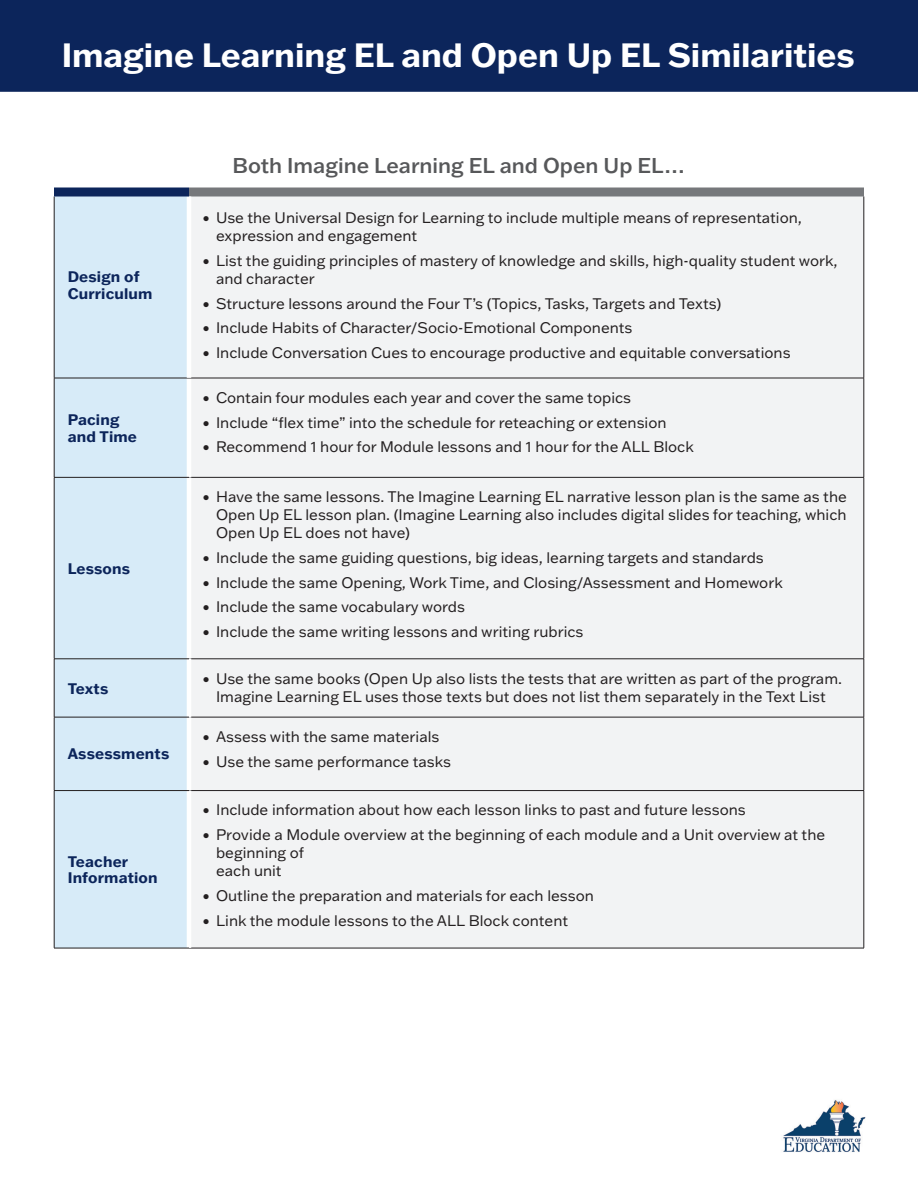
<style>
.page{position:relative;width:918px;height:1188px;background:#fff}
.page>*{position:absolute;margin:0;border:0;box-sizing:border-box;transform-origin:0 0}
.t1{font:700 33px "Franklin Gothic ATF";color:#fff}
.t2{font:500 21px "Franklin Gothic ATF";color:#57585a}
.t3{font:15px/18px "Franklin Gothic ATF";color:#231f20}
.t4{font:700 15px/16.5px "Franklin Gothic ATF";letter-spacing:.01em;color:#0c255b}
</style>
<div class="page">
<div style="left:0;top:0;width:918px;height:92px;background:#0c255b"></div>
<img style="left:783px;top:1100px;width:83px;height:52px">
<div style="left:55px;top:196px;width:132px;height:752px;background:#d7ebf8"></div>
<div style="left:191px;top:196px;width:673px;height:752px;background:#f2f3f4"></div>
<div style="left:189px;top:188px;width:675px;height:8px;background:#76787b"></div>
<hr style="left:189px;top:477px;width:675px;height:1px;background:#231f20">
<hr style="left:189px;top:659px;width:675px;height:1px;background:#231f20">
<hr style="left:189px;top:717px;width:675px;height:1px;background:#231f20">
<hr style="left:189px;top:790px;width:675px;height:1px;background:#231f20">
<hr style="left:189px;top:948px;width:675px;height:1px;background:#231f20">
<hr style="left:187px;top:659px;width:4px;height:58px;background:#fff">
<hr style="left:187px;top:717px;width:4px;height:73px;background:#fff">
<hr style="left:54px;top:477px;width:135px;height:1px;background:#231f20">
<hr style="left:54px;top:659px;width:135px;height:1px;background:#231f20">
<hr style="left:54px;top:717px;width:135px;height:1px;background:#231f20">
<hr style="left:54px;top:790px;width:135px;height:1px;background:#231f20">
<hr style="left:54px;top:948px;width:135px;height:1px;background:#231f20">
<hr style="left:54px;top:378px;width:135px;height:1px;background:#231f20">
<hr style="left:54px;top:196px;width:1px;height:182px;background:#231f20">
<hr style="left:54px;top:378px;width:1px;height:99px;background:#231f20">
<hr style="left:54px;top:478px;width:1px;height:181px;background:#231f20">
<hr style="left:54px;top:659px;width:1px;height:58px;background:#231f20">
<hr style="left:54px;top:717px;width:1px;height:73px;background:#231f20">
<hr style="left:54px;top:791px;width:1px;height:157px;background:#231f20">
<hr style="left:189px;top:378px;width:675px;height:1px;background:#231f20">
<hr style="left:864px;top:196px;width:1px;height:182px;background:#231f20">
<hr style="left:864px;top:378px;width:1px;height:99px;background:#231f20">
<hr style="left:864px;top:478px;width:1px;height:181px;background:#231f20">
<hr style="left:864px;top:659px;width:1px;height:58px;background:#231f20">
<hr style="left:864px;top:717px;width:1px;height:73px;background:#231f20">
<hr style="left:864px;top:791px;width:1px;height:157px;background:#231f20">
<div style="left:54px;top:188px;width:135px;height:8px;background:#0c255b"></div>
<h1 class="t1" style="left:62px;top:33px;width:795px">Imagine Learning EL and Open Up EL Similarities</h1>
<p class="t4" style="left:68px;top:268px;width:86px">Design of<br>Curriculum</p>
<p class="t4" style="left:68px;top:411px;width:71px">Pacing and Time</p>
<p class="t4" style="left:68px;top:560px;width:64px">Lessons</p>
<h2 class="t2" style="left:232px;top:151px;width:455px">Both Imagine Learning EL and Open Up EL…</h2>
<p class="t3" style="left:216px;top:208px;width:588px;text-indent:-14px">• Use the Universal Design for Learning to include multiple means of representation, expression and engagement</p>
<p class="t3" style="left:216px;top:251px;width:623px;text-indent:-14px">• List the guiding principles of mastery of knowledge and skills, high-quality student work, and character</p>
<p class="t3" style="left:203px;top:294px;width:520px">• Structure lessons around the Four T’s (Topics, Tasks, Targets and Texts)</p>
<p class="t3" style="left:203px;top:319px;width:432px">• Include Habits of Character/Socio-Emotional Components</p>
<p class="t3" style="left:203px;top:343px;width:590px">• Include Conversation Cues to encourage productive and equitable conversations</p>
<p class="t3" style="left:203px;top:388px;width:430px">• Contain four modules each year and cover the same topics</p>
<p class="t3" style="left:203px;top:413px;width:466px">• Include “flex time” into the schedule for reteaching or extension</p>
<p class="t3" style="left:203px;top:437px;width:493px">• Recommend 1 hour for Module lessons and 1 hour for the ALL Block</p>
<p class="t3" style="left:216px;top:487px;width:632px;text-align:justify;text-indent:-14px">• Have the same lessons. The Imagine Learning EL narrative lesson plan is the same as the Open Up EL lesson plan. (Imagine Learning also includes digital slides for teaching, which Open Up EL does not have)</p>
<p class="t3" style="left:203px;top:548px;width:563px">• Include the same guiding questions, big ideas, learning targets and standards</p>
<p class="t3" style="left:203px;top:573px;width:582px">• Include the same Opening, Work Time, and Closing/Assessment and Homework</p>
<p class="t3" style="left:203px;top:598px;width:264px">• Include the same vocabulary words</p>
<p class="t3" style="left:203px;top:622px;width:382px">• Include the same writing lessons and writing rubrics</p>
<p class="t4" style="left:68px;top:680px;width:42px">Texts</p>
<p class="t3" style="left:203px;top:669px;width:641px;text-align:center">• Use the same books (Open Up also lists the tests that are written as part of the program.<br>Imagine Learning EL uses those texts but does not list them separately in the Text List</p>
<p class="t4" style="left:68px;top:745px;width:103px">Assessments</p>
<p class="t4" style="left:68px;top:853px;width:91px">Teacher<br>Information</p>
<p class="t3" style="left:203px;top:727px;width:238px">• Assess with the same materials</p>
<p class="t3" style="left:203px;top:752px;width:250px">• Use the same performance tasks</p>
<p class="t3" style="left:203px;top:801px;width:545px">• Include information about how each lesson links to past and future lessons</p>
<p class="t3" style="left:216px;top:825px;width:611px;text-indent:-14px">• Provide a Module overview at the beginning of each module and a Unit overview at the beginning of<br>each unit</p>
<p class="t3" style="left:203px;top:886px;width:393px">• Outline the preparation and materials for each lesson</p>
<p class="t3" style="left:203px;top:911px;width:367px">• Link the module lessons to the ALL Block content</p>
</div>
